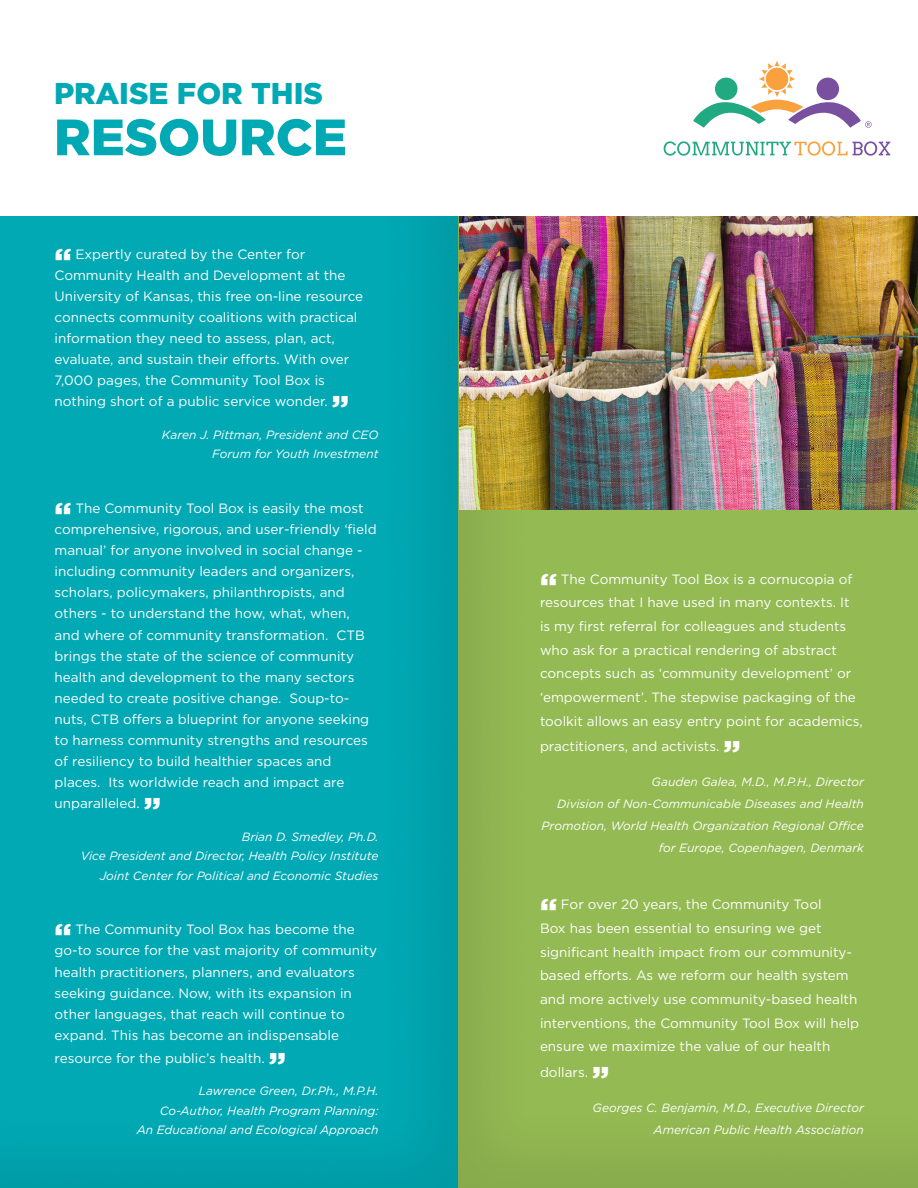
<style>
.page{position:relative;width:918px;height:1188px;background:#fff}
.page>*{position:absolute;margin:0;border:0;box-sizing:border-box;transform-origin:0 0}
.t1{font:900 51px "Gotham HTF";color:#00a9b4}
.t2{font:900 31.5px "Gotham HTF";color:#fff}
.t3{font:900 30px "Gotham HTF";color:#00a9b4}
.t4{font:13.5px/21.1px "Gotham HTF";color:#fff}
.t5{font:italic 12px/19.4px "Gotham HTF";color:#fff;text-align:right}
</style>
<div class="page">
<div style="left:454px;top:215px;width:464px;height:973px;background:#94ba53"></div>
<div style="left:0;top:209px;width:459px;height:979px;background:#00a9b4"></div>
<svg style="left:664px;top:141px;width:226px;height:15px"></svg>
<svg style="left:693px;top:61px;width:179px;height:67px"></svg>
<img style="left:459px;top:216px;width:459px;height:294px">
<h3 class="t3" style="left:54px;top:76px;width:271px">PRAISE FOR THIS</h3>
<h1 class="t1" style="left:54px;top:108px;width:294px">RESOURCE</h1>
<h2 class="t2" style="left:55px;top:241px;width:19px">“</h2>
<p class="t4" style="left:55px;top:243px;width:310px;text-indent:21px">Expertly curated by the Center for Community Health and Development at the University of Kansas, this free on-line resource connects community coalitions with practical information they need to assess, plan, act, evaluate, and sustain their efforts. With over 7,000 pages, the Community Tool Box is nothing short of a public service wonder.</p>
<h2 class="t2" style="left:332px;top:389px;width:19px">”</h2>
<p class="t5" style="left:162px;top:425px;width:218px">Karen J. Pittman, President and CEO<br>Forum for Youth Investment</p>
<h2 class="t2" style="left:55px;top:496px;width:19px">“</h2>
<p class="t4" style="left:55px;top:498px;width:324px;text-indent:21px">The Community Tool Box is easily the most comprehensive, rigorous, and user-friendly ‘field manual’ for anyone involved in social change - including community leaders and organizers, scholars, policymakers, philanthropists, and others - to understand the how, what, when, and where of community transformation. CTB brings the state of the science of community health and development to the many sectors needed to create positive change. Soup-to&shy;nuts, CTB offers a blueprint for anyone seeking to harness community strengths and resources of resiliency to build healthier spaces and places. Its worldwide reach and impact are unparalleled.</p>
<h2 class="t2" style="left:144px;top:791px;width:19px">”</h2>
<p class="t5" style="left:81px;top:827px;width:299px">Brian D. Smedley, Ph.D.<br>Vice President and Director, Health Policy Institute<br>Joint Center for Political and Economic Studies</p>
<h2 class="t2" style="left:55px;top:917px;width:19px">“</h2>
<p class="t4" style="left:55px;top:919px;width:324px;text-indent:21px">The Community Tool Box has become the go-to source for the vast majority of community health practitioners, planners, and evaluators seeking guidance. Now, with its expansion in other languages, that reach will continue to expand. This has become an indispensable</p>
<p class="t4" style="left:55px;top:1047px;width:212px">resource for the public’s health.</p>
<h2 class="t2" style="left:269px;top:1045px;width:19px">”</h2>
<p class="t5" style="left:137px;top:1082px;width:243px">Lawrence Green, Dr.Ph., M.P.H.<br>Co-Author, Health Program Planning:<br>An Educational and Ecological Approach</p>
<h2 class="t2" style="left:540px;top:566px;width:19px">“</h2>
<p class="t4" style="left:540px;top:567px;width:324px;line-height:23.7px;text-indent:21px">The Community Tool Box is a cornucopia of resources that I have used in many contexts. It is my first referral for colleagues and students who ask for a practical rendering of abstract concepts such as ‘community development’ or ‘empowerment’. The stepwise packaging of the toolkit allows an easy entry point for academics,</p>
<p class="t4" style="left:540px;top:736px;width:181px">practitioners, and activists.</p>
<h2 class="t2" style="left:723px;top:734px;width:19px">”</h2>
<p class="t5" style="left:542px;top:771px;width:324px;line-height:21.9px">Gauden Galea, M.D., M.P.H., Director<br>Division of Non-Communicable Diseases and Health Promotion, World Health Organization Regional Office for Europe, Copenhagen, Denmark</p>
<h2 class="t2" style="left:540px;top:892px;width:19px">“</h2>
<p class="t4" style="left:540px;top:893px;width:321px;line-height:23.7px;text-indent:21px">For over 20 years, the Community Tool<br>Box has been essential to ensuring we get significant health impact from our community&shy;based efforts. As we reform our health system and more actively use community-based health interventions, the Community Tool Box will help ensure we maximize the value of our health</p>
<p class="t4" style="left:540px;top:1061px;width:50px">dollars.</p>
<h2 class="t2" style="left:592px;top:1059px;width:19px">”</h2>
<p class="t5" style="left:593px;top:1097px;width:273px;line-height:21.9px">Georges C. Benjamin, M.D., Executive Director<br>American Public Health Association</p>
</div>
